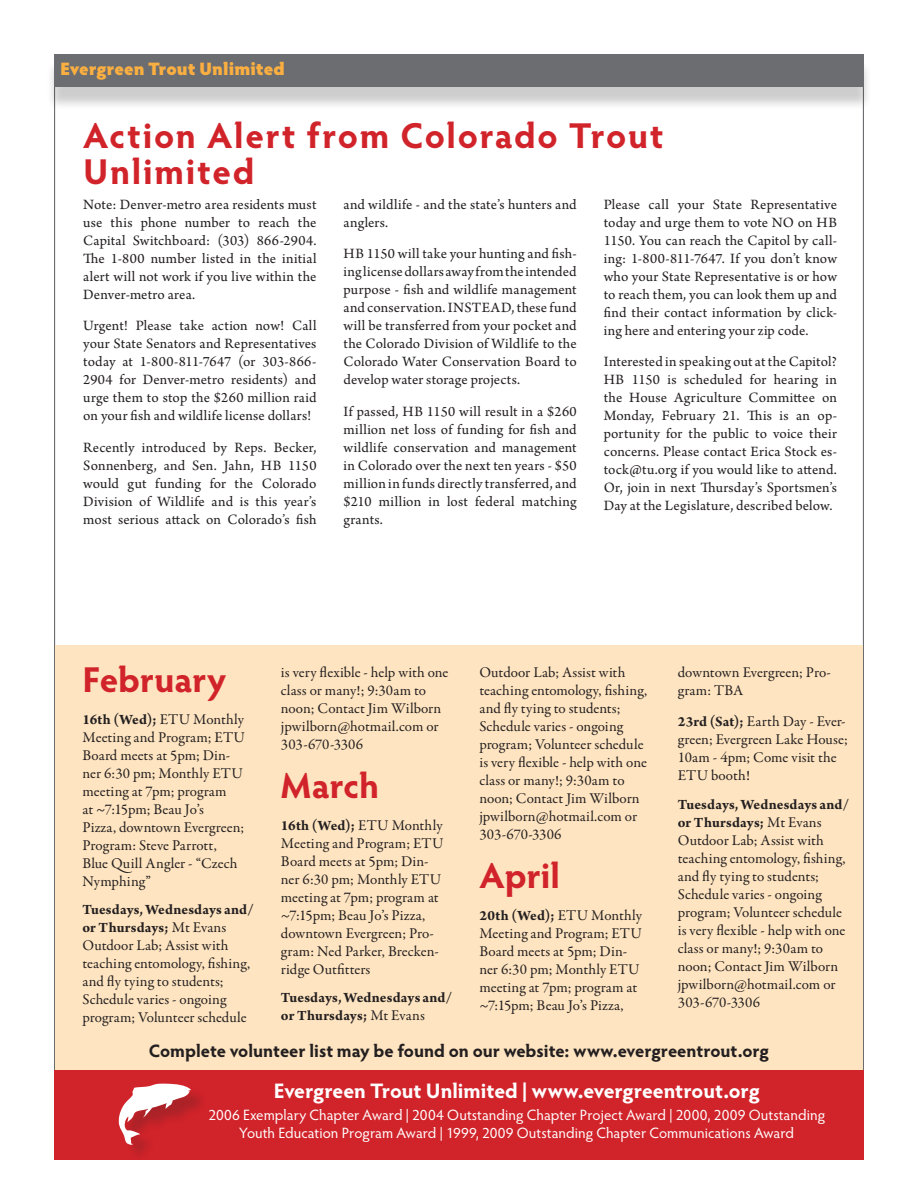
<style>
.page{position:relative;width:918px;height:1188px;background:#fff}
.page>*{position:absolute;margin:0;border:0;box-sizing:border-box;transform-origin:0 0}
.t1{font:700 36px/36px "Hypatia Sans Pro";letter-spacing:.04em;color:#d1232a}
.t2{font:700 36px "Hypatia Sans Pro";letter-spacing:-.005em;color:#d1232a}
.t3{font:700 21px "Hypatia Sans Pro";letter-spacing:-.005em;color:#fff}
.t4{font:700 18px "Hypatia Sans Pro";letter-spacing:-.005em;color:#231f20}
.t5{font:900 18px "Hypatia Sans Pro";color:#fbaf41}
.t6{font:15px/18px "Arno Pro";letter-spacing:.01em;color:#231f20;text-align:justify}
.t7{font:15px/18px "Garamond Premr Pro";color:#231f20}
.t8{font:700 15px/18px "Arno Pro";letter-spacing:.01em;color:#231f20}
.t9{font:15px/18px "Hypatia Sans Pro";letter-spacing:.005em;color:#fff;text-align:center}
.s1{font-family:"Garamond Premr Pro";font-weight:400}
.s2{font-family:"Arno Pro";font-weight:700}
</style>
<div class="page">
<div style="left:56px;top:646px;width:807px;height:432px;background:#fee4c0"></div>
<div style="left:54px;top:1070px;width:810px;height:90px;background:#d1232a"></div>
<div style="left:121px;top:1086px;width:88px;height:77px;background:#231f20;opacity:.22"></div>
<svg style="left:119px;top:1084px;width:72px;height:61px"></svg>
<div style="left:46px;top:61px;width:826px;height:49px;background:#231f20;opacity:.22"></div>
<div style="left:54px;top:54px;width:810px;height:33px;background:#6c6d70"></div>
<p class="t5" style="left:60px;top:55px;width:226px">Evergreen Trout Unlimited</p>
<h1 class="t1" style="left:83px;top:116px;width:582px">Action Alert from Colorado Trout<br>Unlimited</h1>
<p class="t6" style="left:83px;top:196px;width:235px">Note: Denver-metro area residents must use this phone number to reach the Capital Switchboard: (303) 866-2904.<br>The 1-800 number listed in the initial alert will not work if you live within the Denver-metro area.</p>
<p class="t6" style="left:83px;top:317px;width:235px">Urgent! Please take action now! Call your State Senators and Representatives today at 1-800-811-7647 (or 303-866- 2904 for Denver-metro residents) and urge them to stop the $260 million raid on your fish and wildlife license dollars!</p>
<p class="t6" style="left:83px;top:439px;width:235px">Recently introduced by Reps. Becker, Sonnenberg, and Sen. Jahn, HB 1150 would gut funding for the Colorado Division of Wildlife and is this year’s most serious attack on Colorado’s fish</p>
<p class="t6" style="left:343px;top:196px;width:235px">and wildlife - and the state’s hunters and anglers.</p>
<p class="t6" style="left:343px;top:245px;width:235px">HB 1150 will take your hunting and fish&shy;ing license dollars away from the intended purpose - fish and wildlife management and conservation. INSTEAD, these fund will be transferred from your pocket and the Colorado Division of Wildlife to the Colorado Water Conservation Board to develop water storage projects.</p>
<p class="t6" style="left:343px;top:403px;width:235px">If passed, HB 1150 will result in a $260 million net loss of funding for fish and wildlife conservation and management in Colorado over the next ten years - $50 million in funds directly transferred, and $210 million in lost federal matching grants.</p>
<p class="t6" style="left:604px;top:196px;width:235px">Please call your State Representative today and urge them to vote NO on HB 1150. You can reach the Capitol by call&shy;ing: 1-800-811-7647. If you don’t know who your State Representative is or how to reach them, you can look them up and find their contact information by click&shy;ing here and entering your zip code.</p>
<p class="t6" style="left:604px;top:353px;width:235px">Interested in speaking out at the Capitol?<br>HB 1150 is scheduled for hearing in the House Agriculture Committee on Monday, February 21. This is an op&shy;portunity for the public to voice their concerns. Please contact Erica Stock es&shy;tock@tu.org if you would like to attend.<br>Or, join in next Thursday’s Sportsmen’s Day at the Legislature, described below.</p>
<h1 class="t2" style="left:82px;top:655px;width:145px">February</h1>
<p class="t8" style="left:82px;top:711px;width:163px">16th (Wed); <span class="s1">ETU Monthly</span></p>
<p class="t7" style="left:82px;top:729px;width:164px">Meeting and Program; ETU<br>Board meets at 5pm; Din&shy;ner 6:30 pm; Monthly ETU meeting at 7pm; program<br>at ~7:15pm; Beau Jo’s<br>Pizza, downtown Evergreen;<br>Program: Steve Parrott,<br>Blue Quill Angler - “Czech<br>Nymphing”</p>
<p class="t8" style="left:82px;top:902px;width:173px">Tuesdays, Wednesdays and/ or Thursdays; <span class="s1">Mt Evans</span></p>
<p class="t7" style="left:82px;top:937px;width:169px">Outdoor Lab; Assist with teaching entomology, fishing, and fly tying to students;<br>Schedule varies - ongoing program; Volunteer schedule</p>
<p class="t7" style="left:281px;top:664px;width:169px">is very flexible - help with one class or many!; 9:30am to noon; Contact Jim Wilborn jpwilborn@hotmail.com or<br>303-670-3306</p>
<h1 class="t1" style="left:281px;top:766px;width:100px">March</h1>
<p class="t8" style="left:281px;top:817px;width:163px">16th (Wed); <span class="s1">ETU Monthly</span></p>
<p class="t7" style="left:281px;top:835px;width:164px">Meeting and Program; ETU<br>Board meets at 5pm; Din&shy;ner 6:30 pm; Monthly ETU meeting at 7pm; program at ~7:15pm; Beau Jo’s Pizza, downtown Evergreen; Pro&shy;gram: Ned Parker, Brecken&shy;ridge Outfitters</p>
<p class="t8" style="left:281px;top:990px;width:173px">Tuesdays, Wednesdays and/ or Thursdays; <span class="s1">Mt Evans</span></p>
<p class="t7" style="left:479px;top:664px;width:169px">Outdoor Lab; Assist with teaching entomology, fishing, and fly tying to students;<br>Schedule varies - ongoing program; Volunteer schedule is very flexible - help with one class or many!; 9:30am to noon; Contact Jim Wilborn jpwilborn@hotmail.com or<br>303-670-3306</p>
<h1 class="t1" style="left:479px;top:856px;width:82px">April</h1>
<p class="t8" style="left:479px;top:907px;width:164px">20th (Wed); <span class="s1">ETU Monthly</span></p>
<p class="t7" style="left:479px;top:925px;width:164px">Meeting and Program; ETU<br>Board meets at 5pm; Din&shy;ner 6:30 pm; Monthly ETU meeting at 7pm; program at ~7:15pm; Beau Jo’s Pizza,</p>
<p class="t7" style="left:678px;top:664px;width:155px">downtown Evergreen; Pro&shy;gram: TBA</p>
<p class="t7" style="left:678px;top:713px;width:171px"><span class="s2">23rd (Sat);</span> Earth Day - Ever&shy;green; Evergreen Lake House;<br>10am - 4pm; Come visit the<br>ETU booth!</p>
<p class="t8" style="left:678px;top:796px;width:173px">Tuesdays, Wednesdays and/ or Thursdays; <span class="s1">Mt Evans</span></p>
<p class="t7" style="left:678px;top:832px;width:169px">Outdoor Lab; Assist with teaching entomology, fishing, and fly tying to students;<br>Schedule varies - ongoing program; Volunteer schedule is very flexible - help with one class or many!; 9:30am to noon; Contact Jim Wilborn jpwilborn@hotmail.com or<br>303-670-3306</p>
<p class="t4" style="left:149px;top:1038px;width:622px">Complete volunteer list may be found on our website: www.evergreentrout.org</p>
<h2 class="t3" style="left:274px;top:1076px;width:488px">Evergreen Trout Unlimited | www.evergreentrout.org</h2>
<p class="t9" style="left:208px;top:1106px;width:618px">2006 Exemplary Chapter Award | 2004 Outstanding Chapter Project Award | 2000, 2009 Outstanding<br>Youth Education Program Award | 1999, 2009 Outstanding Chapter Communications Award</p>
</div>
